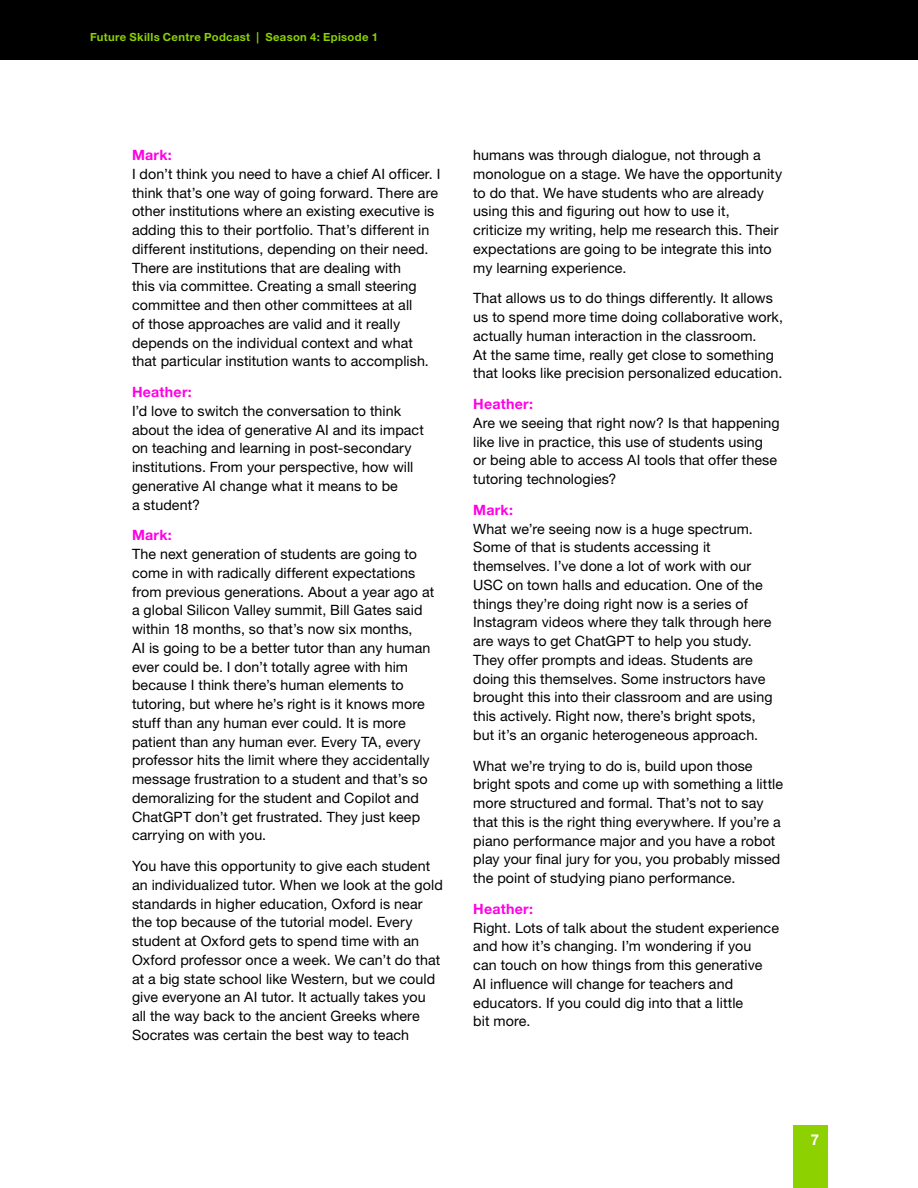
<style>
.page{position:relative;width:918px;height:1188px;background:#fff}
.page>*{position:absolute;margin:0;border:0;box-sizing:border-box;transform-origin:0 0}
.t1{font:700 15px "Helvetica Neue LT Std";color:#fff}
.t2{font:14.25px/18.8px "Helvetica Neue LT Std";letter-spacing:.005em;color:#000}
.t3{font:700 14.25px "Helvetica Neue LT Std";letter-spacing:.015em;color:#ff00e4}
.t4{font:700 11.25px "Helvetica Neue LT Std";letter-spacing:.03em;color:#8dd200}
</style>
<div class="page">
<div style="left:0;top:0;width:918px;height:60px;background:#000"></div>
<div style="left:794px;top:1125px;width:34px;height:63px;background:#8dd200"></div>
<p class="t4" style="left:90px;top:30px;width:289px">Future Skills Centre Podcast | Season 4: Episode 1</p>
<p class="t3" style="left:132px;top:146px;width:41px">Mark:</p>
<p class="t2" style="left:132px;top:164px;width:310px">I don’t think you need to have a chief AI officer. I think that’s one way of going forward. There are other institutions where an existing executive is adding this to their portfolio. That’s different in different institutions, depending on their need.<br>There are institutions that are dealing with<br>this via committee. Creating a small steering committee and then other committees at all<br>of those approaches are valid and it really depends on the individual context and what that particular institution wants to accomplish.</p>
<p class="t3" style="left:132px;top:383px;width:61px">Heather:</p>
<p class="t2" style="left:132px;top:401px;width:293px">I’d love to switch the conversation to think about the idea of generative AI and its impact on teaching and learning in post-secondary institutions. From your perspective, how will generative AI change what it means to be<br>a student?</p>
<p class="t3" style="left:132px;top:527px;width:41px">Mark:</p>
<p class="t2" style="left:132px;top:545px;width:304px">The next generation of students are going to come in with radically different expectations from previous generations. About a year ago at a global Silicon Valley summit, Bill Gates said within 18 months, so that’s now six months,<br>AI is going to be a better tutor than any human ever could be. I don’t totally agree with him because I think there’s human elements to tutoring, but where he’s right is it knows more stuff than any human ever could. It is more patient than any human ever. Every TA, every professor hits the limit where they accidentally message frustration to a student and that’s so demoralizing for the student and Copilot and ChatGPT don’t get frustrated. They just keep carrying on with you.</p>
<p class="t2" style="left:132px;top:857px;width:312px">You have this opportunity to give each student an individualized tutor. When we look at the gold standards in higher education, Oxford is near the top because of the tutorial model. Every student at Oxford gets to spend time with an Oxford professor once a week. We can’t do that at a big state school like Western, but we could give everyone an AI tutor. It actually takes you all the way back to the ancient Greeks where Socrates was certain the best way to teach</p>
<p class="t2" style="left:473px;top:146px;width:311px">humans was through dialogue, not through a monologue on a stage. We have the opportunity to do that. We have students who are already using this and figuring out how to use it, criticize my writing, help me research this. Their expectations are going to be integrate this into my learning experience.</p>
<p class="t2" style="left:473px;top:289px;width:311px">That allows us to do things differently. It allows us to spend more time doing collaborative work, actually human interaction in the classroom.<br>At the same time, really get close to something that looks like precision personalized education.</p>
<p class="t3" style="left:473px;top:395px;width:61px">Heather:</p>
<p class="t2" style="left:473px;top:413px;width:308px">Are we seeing that right now? Is that happening like live in practice, this use of students using<br>or being able to access AI tools that offer these tutoring technologies?</p>
<p class="t3" style="left:473px;top:501px;width:41px">Mark:</p>
<p class="t2" style="left:473px;top:519px;width:301px">What we’re seeing now is a huge spectrum.<br>Some of that is students accessing it themselves. I’ve done a lot of work with our USC on town halls and education. One of the things they’re doing right now is a series of Instagram videos where they talk through here are ways to get ChatGPT to help you study.<br>They offer prompts and ideas. Students are doing this themselves. Some instructors have brought this into their classroom and are using this actively. Right now, there’s bright spots, but it’s an organic heterogeneous approach.</p>
<p class="t2" style="left:473px;top:756px;width:311px">What we’re trying to do is, build upon those bright spots and come up with something a little more structured and formal. That’s not to say that this is the right thing everywhere. If you’re a piano performance major and you have a robot play your final jury for you, you probably missed the point of studying piano performance.</p>
<p class="t3" style="left:473px;top:900px;width:61px">Heather:</p>
<p class="t2" style="left:473px;top:918px;width:307px">Right. Lots of talk about the student experience and how it’s changing. I’m wondering if you<br>can touch on how things from this generative AI influence will change for teachers and educators. If you could dig into that a little<br>bit more.</p>
<p class="t1" style="left:811px;top:1130px;width:10px">7</p>
</div>
